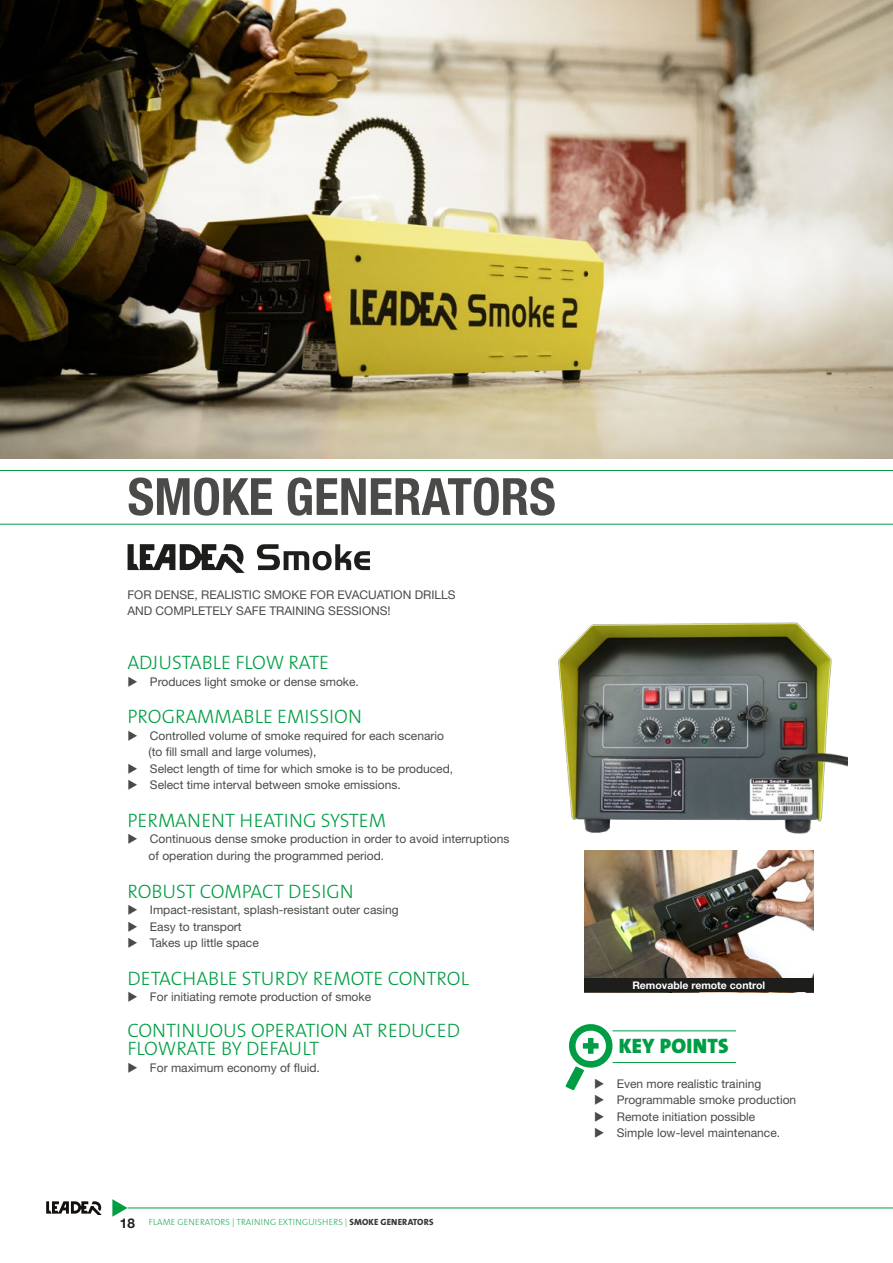
<style>
.page{position:relative;width:893px;height:1263px;background:#fff}
.page>*{position:absolute;margin:0;border:0;box-sizing:border-box;transform-origin:0 0}
.t1{font:700 condensed 51.45px "Helvetica Neue LT Std";color:#4a4a49}
.t2{font:900 21px "The Sans";letter-spacing:.015em;color:#009e44}
.t3{font:300 19.5px/18px "The Sans";color:#009e44}
.t4{font:700 13.5px "Helvetica Neue LT Std";color:#1d1d1b}
.t5{font:12px/16.5px "Helvetica Neue LT Std";color:#4a4a49}
.t6{font:700 10.5px "Helvetica Neue LT Std";color:#fff}
.t7{font:300 9px "The Sans";letter-spacing:.015em;color:#28aa59}
.s1{font-weight:800;color:#3a3634}
</style>
<div class="page">
<svg style="left:46px;top:1201px;width:56px;height:14px"></svg>
<svg style="left:112px;top:1199px;width:16px;height:18px"></svg>
<hr style="left:128px;top:1208px;width:765px;height:1px;background:#009e44">
<img style="left:558px;top:623px;width:289px;height:230px">
<hr style="left:0;top:470px;width:893px;height:1px;background:#009e44">
<img style="left:0;top:0;width:893px;height:459px">
<hr style="left:0;top:524px;width:893px;height:1px;background:#009e44">
<svg style="left:128px;top:544px;width:117px;height:29px"></svg>
<svg style="left:257px;top:544px;width:113px;height:26px"></svg>
<hr style="left:612px;top:1062px;width:124px;height:1px;background:#009e44">
<svg style="left:565px;top:1024px;width:51px;height:66px"></svg>
<img style="left:584px;top:851px;width:229px;height:127px">
<hr style="left:612px;top:1030px;width:124px;height:1px;background:#009e44">
<div style="left:584px;top:978px;width:229px;height:14px;background:#1d1d1b"></div>
<h1 class="t1" style="left:128px;top:465px;width:430px">SMOKE GENERATORS</h1>
<p class="t5" style="left:127px;top:586px;width:330px">FOR DENSE, REALISTIC SMOKE FOR EVACUATION DRILLS<br>AND COMPLETELY SAFE TRAINING SESSIONS!</p>
<h3 class="t3" style="left:127px;top:653px;width:203px">ADJUSTABLE FLOW RATE</h3>
<p class="t5" style="left:127px;top:673px;width:233px">◆ Produces light smoke or dense smoke.</p>
<h3 class="t3" style="left:127px;top:707px;width:236px">PROGRAMMABLE EMISSION</h3>
<p class="t5" style="left:149px;top:727px;width:297px;text-indent:-21px">◆ Controlled volume of smoke required for each scenario (to fill small and large volumes),</p>
<p class="t5" style="left:127px;top:760px;width:327px">◆ Select length of time for which smoke is to be produced,</p>
<p class="t5" style="left:127px;top:777px;width:275px">◆ Select time interval between smoke emissions.</p>
<h3 class="t3" style="left:127px;top:811px;width:260px">PERMANENT HEATING SYSTEM</h3>
<p class="t5" style="left:149px;top:831px;width:362px;text-indent:-21px">◆ Continuous dense smoke production in order to avoid interruptions of operation during the programmed period.</p>
<h3 class="t3" style="left:127px;top:881px;width:228px">ROBUST COMPACT DESIGN</h3>
<p class="t5" style="left:127px;top:901px;width:273px">◆ Impact-resistant, splash-resistant outer casing</p>
<p class="t5" style="left:127px;top:918px;width:116px">◆ Easy to transport</p>
<p class="t5" style="left:127px;top:934px;width:133px">◆ Takes up little space</p>
<h3 class="t3" style="left:127px;top:968px;width:343px">DETACHABLE STURDY REMOTE CONTROL</h3>
<p class="t5" style="left:127px;top:988px;width:245px">◆ For initiating remote production of smoke</p>
<h3 class="t3" style="left:127px;top:1021px;width:334px">CONTINUOUS OPERATION AT REDUCED<br>FLOWRATE BY DEFAULT</h3>
<p class="t5" style="left:127px;top:1059px;width:194px">◆ For maximum economy of fluid.</p>
<p class="t4" style="left:120px;top:1215px;width:17px">18</p>
<p class="t7" style="left:149px;top:1215px;width:286px">FLAME GENERATORS | TRAINING EXTINGUISHERS | <span class="s1">SMOKE GENERATORS</span></p>
<p class="t6" style="left:632px;top:979px;width:134px">Removable remote control</p>
<h2 class="t2" style="left:619px;top:1028px;width:112px">KEY POINTS</h2>
<p class="t5" style="left:594px;top:1075px;width:169px">◆ Even more realistic training</p>
<p class="t5" style="left:594px;top:1091px;width:203px">◆ Programmable smoke production</p>
<p class="t5" style="left:594px;top:1108px;width:163px">◆ Remote initiation possible</p>
<p class="t5" style="left:594px;top:1124px;width:187px">◆ Simple low-level maintenance.</p>
</div>
